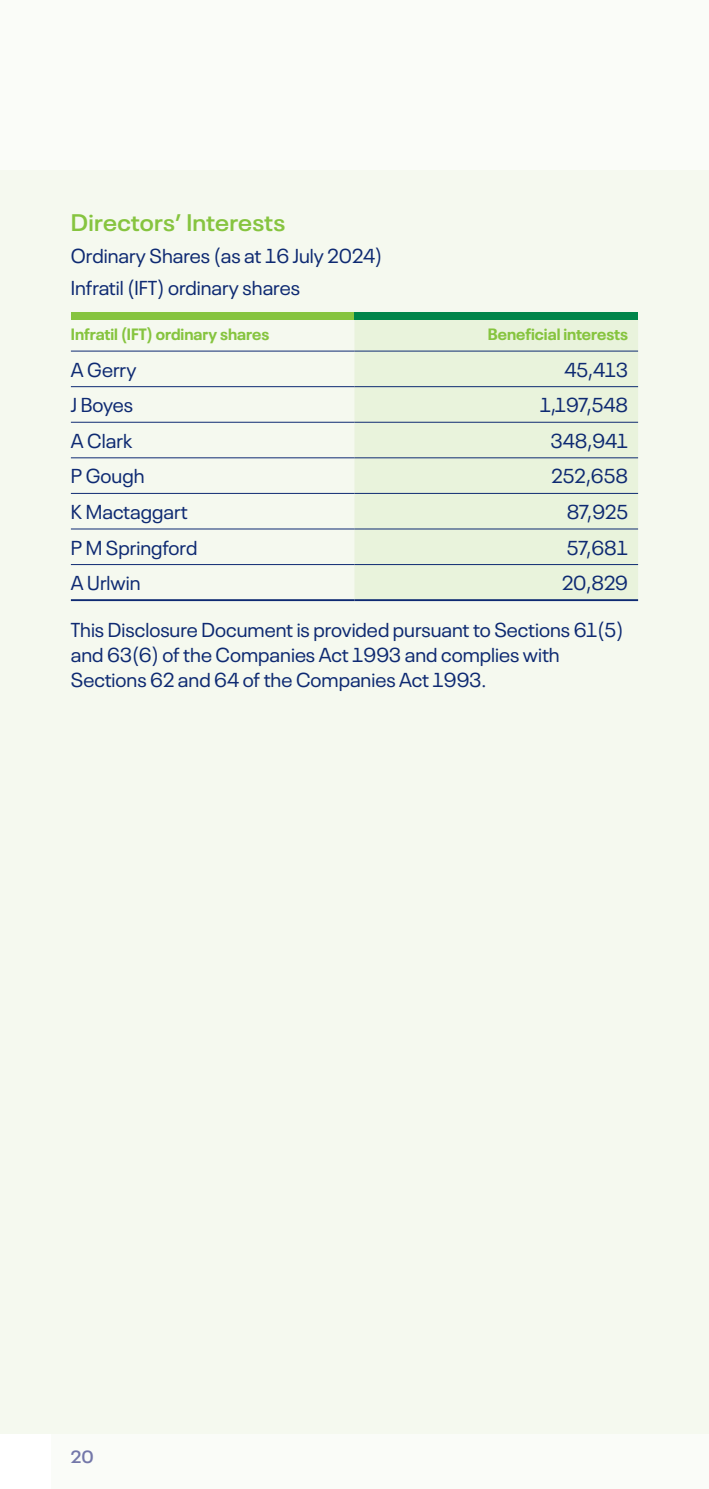
<style>
.page{position:relative;width:709px;height:1489px;background:#fff}
.page>*{position:absolute;margin:0;border:0;box-sizing:border-box;transform-origin:0 0}
.Body_Text_indent{font:600 23.75px "INF Neue Plak";letter-spacing:.005em;color:#86c43f;scale:1.05 1}
.Body_Text{font:20px/25px "INF Neue Plak";color:#0e2a72}
.t1{font:600 17.5px "INF Neue Plak";color:#7377a9;scale:1.05 1}
.Paragraph_Style_3{font:700 16.25px "INF Neue Plak";color:#86c43f}
</style>
<div class="page">
<div style="left:0;top:0;width:709px;height:1433px;background:#fafcf8"></div>
<div style="left:51px;top:1433px;width:658px;height:55px;background:#fafcf8"></div>
<div style="left:0;top:170px;width:709px;height:1263px;background:#f5f9ef"></div>
<div style="left:71px;top:312px;width:283px;height:8px;background:#86c43f"></div>
<div style="left:354px;top:312px;width:284px;height:8px;background:#00854a"></div>
<div style="left:354px;top:320px;width:284px;height:279px;background:#e9f3dc"></div>
<hr style="left:71px;top:599px;width:283px;height:2px;background:#0e2a72">
<hr style="left:354px;top:599px;width:284px;height:2px;background:#0e2a72">
<hr style="left:71px;top:350px;width:283px;height:1px;background:#0e2a72">
<hr style="left:354px;top:350px;width:284px;height:1px;background:#0e2a72">
<hr style="left:71px;top:386px;width:283px;height:1px;background:#0e2a72">
<hr style="left:354px;top:386px;width:284px;height:1px;background:#0e2a72">
<hr style="left:71px;top:422px;width:283px;height:1px;background:#0e2a72">
<hr style="left:354px;top:422px;width:284px;height:1px;background:#0e2a72">
<hr style="left:71px;top:457px;width:283px;height:1px;background:#0e2a72">
<hr style="left:354px;top:457px;width:284px;height:1px;background:#0e2a72">
<hr style="left:71px;top:493px;width:283px;height:1px;background:#0e2a72">
<hr style="left:354px;top:493px;width:284px;height:1px;background:#0e2a72">
<hr style="left:71px;top:528px;width:283px;height:1px;background:#0e2a72">
<hr style="left:354px;top:528px;width:284px;height:1px;background:#0e2a72">
<hr style="left:71px;top:564px;width:283px;height:1px;background:#0e2a72">
<hr style="left:354px;top:564px;width:284px;height:1px;background:#0e2a72">
<p class="Body_Text_indent" style="left:71px;top:204px;width:206px">Directors’ Interests</p>
<p class="Body_Text" style="left:71px;top:242px;width:313px">Ordinary Shares (as at 16 July 2024)</p>
<p class="Body_Text" style="left:71px;top:274px;width:230px">Infratil (IFT) ordinary shares</p>
<p class="Paragraph_Style_3" style="left:71px;top:321px;width:200px">Infratil (IFT) ordinary shares</p>
<p class="Paragraph_Style_3" style="left:487px;top:321px;width:142px">Beneficial interests</p>
<p class="Body_Text" style="left:71px;top:355px;width:67px">A Gerry</p>
<p class="Body_Text" style="left:564px;top:355px;width:65px">45,413</p>
<p class="Body_Text" style="left:71px;top:391px;width:64px">J Boyes</p>
<p class="Body_Text" style="left:539px;top:391px;width:90px">1,197,548</p>
<p class="Body_Text" style="left:71px;top:426px;width:63px">A Clark</p>
<p class="Body_Text" style="left:550px;top:426px;width:79px">348,941</p>
<p class="Body_Text" style="left:71px;top:462px;width:75px">P Gough</p>
<p class="Body_Text" style="left:551px;top:462px;width:78px">252,658</p>
<p class="Body_Text" style="left:71px;top:497px;width:118px">K Mactaggart</p>
<p class="Body_Text" style="left:566px;top:497px;width:63px">87,925</p>
<p class="Body_Text" style="left:71px;top:533px;width:128px">P M Springford</p>
<p class="Body_Text" style="left:566px;top:533px;width:63px">57,681</p>
<p class="Body_Text" style="left:71px;top:568px;width:71px">A Urlwin</p>
<p class="Body_Text" style="left:562px;top:568px;width:67px">20,829</p>
<p class="Body_Text" style="left:71px;top:616px;width:554px">This Disclosure Document is provided pursuant to Sections 61(5) and 63(6) of the Companies Act 1993 and complies with<br>Sections 62 and 64 of the Companies Act 1993.</p>
<p class="t1" style="left:71px;top:1442px;width:23px">20</p>
</div>
